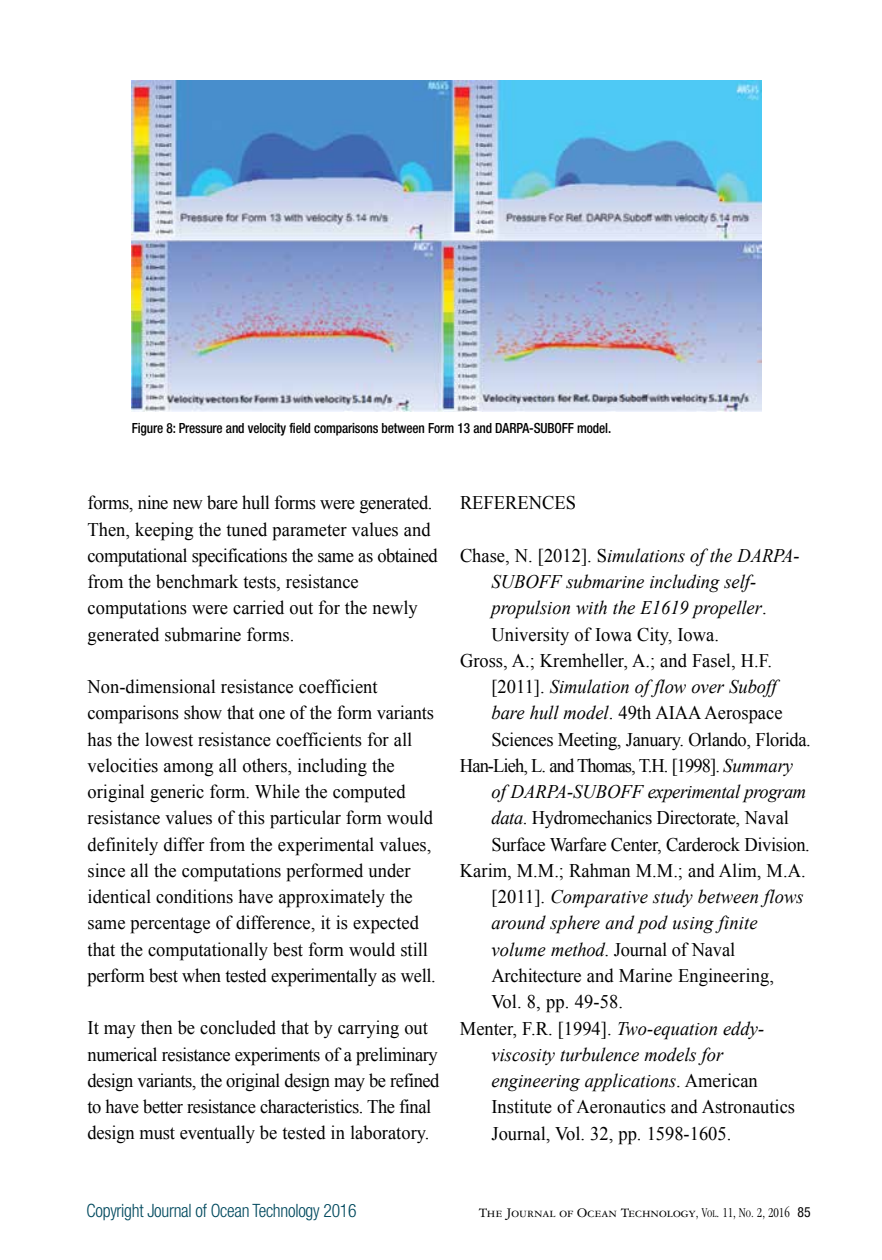
<style>
.page{position:relative;width:882px;height:1260px;background:#fff}
.page>*{position:absolute;margin:0;border:0;box-sizing:border-box;transform-origin:0 0}
.t1{font:19.25px/26.2px "Times New Roman";color:#000;scale:.96 1}
.t2{font:italic 19.25px "Times New Roman";color:#000;scale:.96 1}
.t3{font:19.25px/26.2px "Times New Roman";letter-spacing:-.025em;color:#000;scale:.96 1}
.t4{font:19.25px "Times New Roman";letter-spacing:-.02em;color:#000;scale:.96 1}
.t5{font:19.25px "Times New Roman";letter-spacing:-.05em;color:#000;scale:.96 1}
.t6{font:italic 19.25px "Times New Roman";letter-spacing:-.02em;color:#000;scale:.96 1}
.t7{font:300 condensed 18.38px "Helvetica Neue";letter-spacing:-.015em;color:#00495e;scale:.96 1}
.t8{font:500 condensed 14px "Helvetica Neue";letter-spacing:-.01em;color:#000;scale:.95 1}
.t9{font:14px "Garamond Three SC";color:#000}
.s1{font-style:normal}
.s2{font-style:italic}
.s3{font-family:"Garamond";font-weight:300;font-stretch:condensed}
.s4{font-family:"Garamond";font-weight:300;font-stretch:condensed;font-size:10.5px}
.s5{font-family:"Helvetica Neue LT Std";font-stretch:condensed}
</style>
<div class="page">
<img style="left:132px;top:80px;width:630px;height:332px">
<p class="t8" style="left:132px;top:419px;width:506px">Figure 8: Pressure and velocity field comparisons between Form 13 and DARPA-SUBOFF model.</p>
<p class="t1" style="left:88px;top:489px;width:366px">forms, nine new bare hull forms were generated.<br>Then, keeping the tuned parameter values and computational specifications the same as obtained from the benchmark tests, resistance computations were carried out for the newly generated submarine forms.</p>
<p class="t1" style="left:88px;top:673px;width:364px">Non-dimensional resistance coefficient comparisons show that one of the form variants has the lowest resistance coefficients for all velocities among all others, including the original generic form. While the computed resistance values of this particular form would definitely differ from the experimental values, since all the computations performed under identical conditions have approximately the same percentage of difference, it is expected that the computationally best form would still perform best when tested experimentally as well.</p>
<p class="t3" style="left:88px;top:1014px;width:368px">It may then be concluded that by carrying out numerical resistance experiments of a preliminary design variants, the original design may be refined to have better resistance characteristics. The final design must eventually be tested in laboratory.</p>
<p class="t1" style="left:460px;top:490px;width:122px">REFERENCES</p>
<p class="t2" style="left:460px;top:542px;width:355px"><span class="s1">Chase, N. [2012]. S</span>imulations of the DARPA-</p>
<p class="t2" style="left:492px;top:568px;width:277px">SUBOFF submarine including self-</p>
<p class="t2" style="left:492px;top:595px;width:288px">propulsion with the E1619 propeller<span class="s1">.</span></p>
<p class="t1" style="left:492px;top:621px;width:238px">University of Iowa City, Iowa.</p>
<p class="t1" style="left:460px;top:647px;width:327px">Gross, A.; Kremheller, A.; and Fasel, H.F.</p>
<p class="t2" style="left:492px;top:673px;width:298px"><span class="s1">[2011].</span> Simulation of flow over Suboff</p>
<p class="t1" style="left:491px;top:700px;width:305px"><span class="s2">bare hull model</span>. 49th AIAA Aerospace</p>
<p class="t4" style="left:491px;top:726px;width:334px">Sciences Meeting, January. Orlando, Florida.</p>
<p class="t5" style="left:460px;top:753px;width:348px">Han-Lieh, L. and Thomas, T.H. [1998]. <span class="s2">Summary</span></p>
<p class="t6" style="left:491px;top:778px;width:329px">of DARPA-SUBOFF experimental program</p>
<p class="t4" style="left:491px;top:805px;width:312px"><span class="s2">data</span>. Hydromechanics Directorate, Naval</p>
<p class="t4" style="left:491px;top:831px;width:333px">Surface Warfare Center, Carderock Division.</p>
<p class="t1" style="left:460px;top:857px;width:362px">Karim, M.M.; Rahman M.M.; and Alim, M.A.</p>
<p class="t2" style="left:491px;top:884px;width:327px"><span class="s1">[2011].</span> Comparative study between flows</p>
<p class="t2" style="left:491px;top:910px;width:279px">around sphere and pod using finite</p>
<p class="t1" style="left:491px;top:936px;width:255px"><span class="s2">volume method</span>. Journal of Naval</p>
<p class="t1" style="left:491px;top:962px;width:296px">Architecture and Marine Engineering,</p>
<p class="t1" style="left:491px;top:988px;width:138px">Vol. 8, pp. 49-58.</p>
<p class="t1" style="left:460px;top:1015px;width:318px">Menter, F.R. [1994]. <span class="s2">Two-equation eddy-</span></p>
<p class="t2" style="left:491px;top:1041px;width:243px">viscosity turbulence models for</p>
<p class="t2" style="left:491px;top:1067px;width:279px">engineering applications<span class="s1">. American</span></p>
<p class="t1" style="left:491px;top:1093px;width:318px">Institute of Aeronautics and Astronautics</p>
<p class="t1" style="left:491px;top:1120px;width:251px">Journal, Vol. 32, pp. 1598-1605.</p>
<p class="t7" style="left:87px;top:1200px;width:283px">Copyright Journal of Ocean Technology 2016</p>
<p class="t9" style="left:479px;top:1205px;width:333px">The Journal of Ocean Technology<span class="s3">,</span> <span class="s3">V</span><span class="s4">ol</span><span class="s3">. 11, N</span><span class="s4">o</span><span class="s3">. 2, 2016</span> <span class="s5">85</span></p>
</div>
